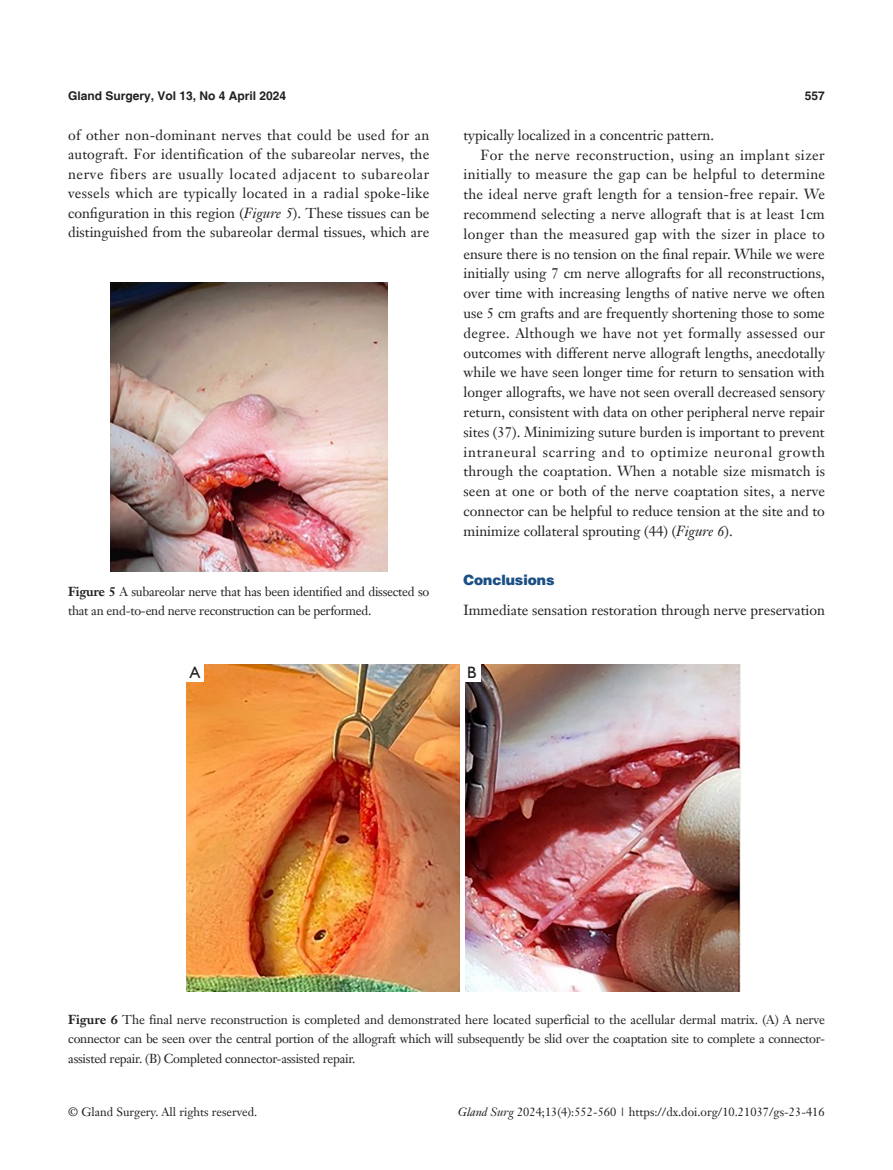
<style>
.page{position:relative;width:893px;height:1170px;background:#fff}
.page>*{position:absolute;margin:0;border:0;box-sizing:border-box;transform-origin:0 0}
.t1{font:16.5px "Humanist 521 BT";color:#231f20}
.t2{font:14.25px/19.8px "Janson Text LT";color:#231f20;text-align:justify}
._1ji-6_5{font:900 14.25px "Helvetica";color:#1c5085}
.二级标题下沉{font:12.75px/19.5px "Janson Text LT";letter-spacing:-.02em;color:#231f20}
.t3{font:12px "Janson Text LT";color:#231f20}
.t4{font:700 12px "Helvetica";color:#231f20}
.s1{font-style:italic}
.s2{font-weight:700}
</style>
<div class="page">
<img style="left:110px;top:283px;width:277px;height:289px">
<img style="left:187px;top:664px;width:553px;height:327px">
<div style="left:460px;top:664px;width:5px;height:327px;background:#fff"></div>
<div style="left:187px;top:664px;width:17px;height:17px;background:#fff"></div>
<div style="left:463px;top:664px;width:17px;height:17px;background:#fff"></div>
<p class="t4" style="left:68px;top:88px;width:220px">Gland Surgery, Vol 13, No 4 April 2024</p>
<p class="t4" style="left:805px;top:88px;width:22px">557</p>
<p class="t2" style="left:68px;top:125px;width:363px">of other non-dominant nerves that could be used for an autograft. For identification of the subareolar nerves, the nerve fibers are usually located adjacent to subareolar vessels which are typically located in a radial spoke-like configuration in this region (<span class="s1">Figure 5</span>). These tissues can be distinguished from the subareolar dermal tissues, which are</p>
<p class="t2" style="left:463px;top:125px;width:252px">typically localized in a concentric pattern.</p>
<p class="t2" style="left:463px;top:145px;width:363px;text-indent:17px">For the nerve reconstruction, using an implant sizer initially to measure the gap can be helpful to determine the ideal nerve graft length for a tension-free repair. We recommend selecting a nerve allograft that is at least 1cm longer than the measured gap with the sizer in place to ensure there is no tension on the final repair. While we were initially using 7 cm nerve allografts for all reconstructions, over time with increasing lengths of native nerve we often use 5 cm grafts and are frequently shortening those to some degree. Although we have not yet formally assessed our outcomes with different nerve allograft lengths, anecdotally while we have seen longer time for return to sensation with longer allografts, we have not seen overall decreased sensory return, consistent with data on other peripheral nerve repair sites (37). Minimizing suture burden is important to prevent intraneural scarring and to optimize neuronal growth through the coaptation. When a notable size mismatch is seen at one or both of the nerve coaptation sites, a nerve connector can be helpful to reduce tension at the site and to minimize collateral sprouting (44) (<span class="s1">Figure 6</span>).</p>
<p class="_1ji-6_5" style="left:463px;top:570px;width:92px">Conclusions</p>
<p class="t2" style="left:463px;top:600px;width:363px">Immediate sensation restoration through nerve preservation</p>
<p class="二级标题下沉" style="left:68px;top:581px;width:363px"><span class="s2">Figure 5</span> A subareolar nerve that has been identified and dissected so that an end-to-end nerve reconstruction can be performed.</p>
<p class="t1" style="left:190px;top:662px;width:12px">A</p>
<p class="t1" style="left:467px;top:662px;width:11px">B</p>
<p class="二级标题下沉" style="left:68px;top:1009px;width:758px;text-align:justify"><span class="s2">Figure 6</span> The final nerve reconstruction is completed and demonstrated here located superficial to the acellular dermal matrix. (A) A nerve connector can be seen over the central portion of the allograft which will subsequently be slid over the coaptation site to complete a connector&shy;assisted repair. (B) Completed connector-assisted repair.</p>
<p class="t3" style="left:68px;top:1104px;width:191px">© Gland Surgery. All rights reserved.</p>
<p class="t3" style="left:458px;top:1104px;width:368px"><span class="s1">Gland Surg</span> 2024;13(4):552-560 | https://dx.doi.org/10.21037/gs-23-416</p>
</div>
